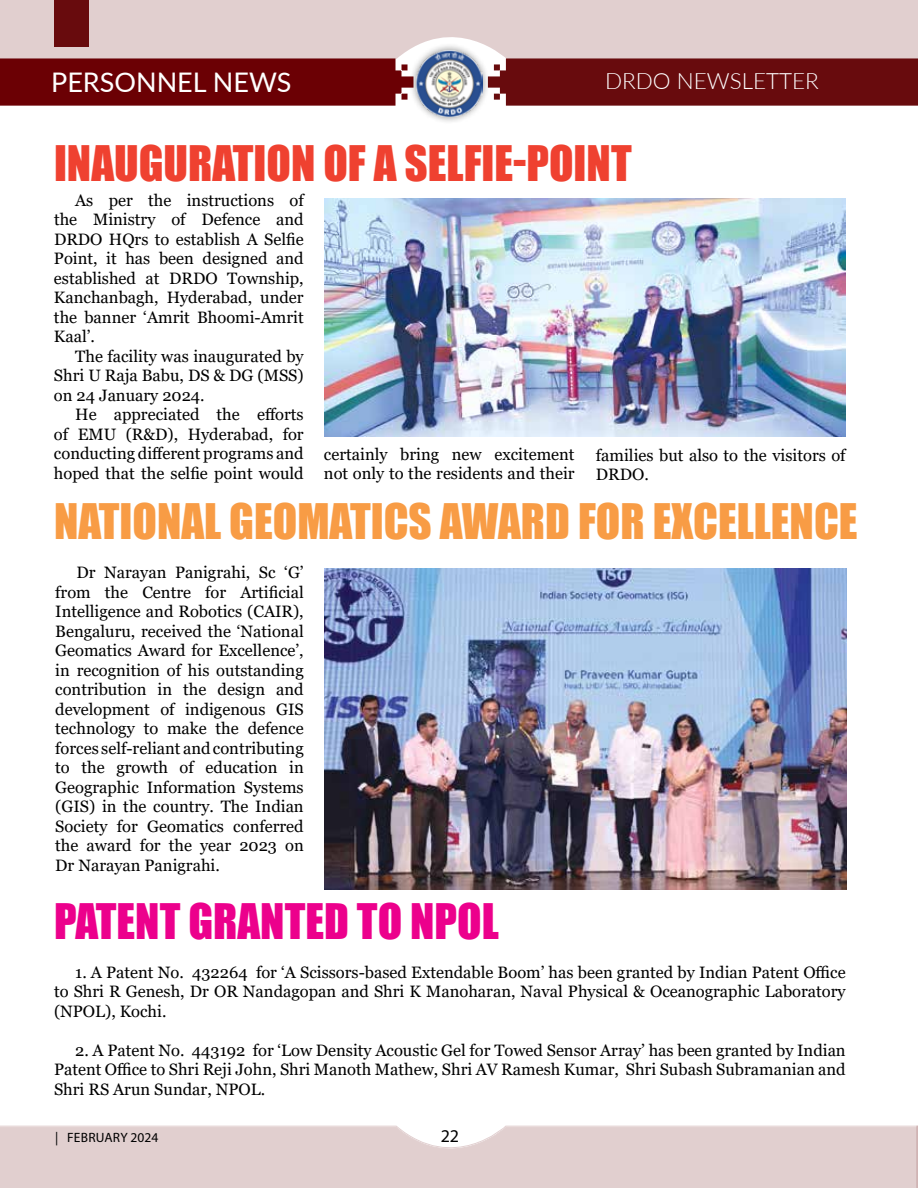
<style>
.page{position:relative;width:918px;height:1188px;background:#fff}
.page>*{position:absolute;margin:0;border:0;box-sizing:border-box;transform-origin:0 0}
.t1{font:45px "Impact";color:#f89c45}
.t2{font:45px "Impact";color:#ef4130}
.t3{font:45px "Impact";color:#ec008c}
.t4{font:27px "Lato";color:#fff}
.t5{font:300 22.5px "Lato";color:#fff}
.t6{font:18px "Myriad Pro";color:#000}
.t7{font:16.5px/19.5px "Georgia";color:#000;text-align:justify}
.t8{font:13.5px "Myriad Pro";letter-spacing:.015em;color:#000}
</style>
<div class="page">
<div style="left:0;top:59px;width:409px;height:47px;background:#6b0004"></div>
<div style="left:491px;top:59px;width:427px;height:47px;background:#680b0d"></div>
<div style="left:0;top:0;width:918px;height:59px;background:#e1cfcf"></div>
<svg style="left:0;top:1125px;width:916px;height:2px"></svg>
<div style="left:0;top:1127px;width:916px;height:61px;background:#e1cfcf"></div>
<svg style="left:916px;top:1125px;width:2px;height:63px"></svg>
<div style="left:409px;top:43px;width:82px;height:82px;background:#000;opacity:.5"></div>
<img style="left:417px;top:51px;width:66px;height:66px">
<div style="left:55px;top:0;width:34px;height:46px;background:#680b0d"></div>
<img style="left:325px;top:569px;width:522px;height:321px">
<img style="left:324px;top:199px;width:522px;height:237px">
<h2 class="t4" style="left:51px;top:63px;width:242px">PERSONNEL NEWS</h2>
<h3 class="t5" style="left:605px;top:65px;width:215px">DRDO NEWSLETTER</h3>
<h1 class="t2" style="left:54px;top:129px;width:579px">INAUGURATION OF A SELFIE-POINT</h1>
<p class="t7" style="left:54px;top:191px;width:251px;text-indent:21px">As per the instructions of the Ministry of Defence and DRDO HQrs to establish A Selfie Point, it has been designed and established at DRDO Township, Kanchanbagh, Hyderabad, under the banner ‘Amrit Bhoomi-Amrit Kaal’.</p>
<p class="t7" style="left:54px;top:347px;width:251px;text-indent:21px">The facility was inaugurated by Shri U Raja Babu, DS &amp; DG (MSS) on 24 January 2024.</p>
<p class="t7" style="left:54px;top:405px;width:251px;text-indent:21px">He appreciated the efforts of EMU (R&amp;D), Hyderabad, for conducting different programs and hoped that the selfie point would</p>
<p class="t7" style="left:324px;top:445px;width:252px">certainly bring new excitement not only to the residents and their</p>
<p class="t7" style="left:596px;top:446px;width:251px">families but also to the visitors of<br>DRDO.</p>
<h1 class="t1" style="left:54px;top:487px;width:805px">NATIONAL GEOMATICS AWARD FOR EXCELLENCE</h1>
<p class="t7" style="left:55px;top:563px;width:250px;text-indent:21px">Dr Narayan Panigrahi, Sc ‘G’ from the Centre for Artificial Intelligence and Robotics (CAIR), Bengaluru, received the ‘National Geomatics Award for Excellence’, in recognition of his outstanding contribution in the design and development of indigenous GIS technology to make the defence forces self-reliant and contributing to the growth of education in Geographic Information Systems (GIS) in the country. The Indian Society for Geomatics conferred the award for the year 2023 on Dr Narayan Panigrahi.</p>
<h1 class="t3" style="left:54px;top:886px;width:446px">PATENT GRANTED TO NPOL</h1>
<p class="t7" style="left:54px;top:963px;width:793px;text-indent:21px">1. A Patent No. 432264 for ‘A Scissors-based Extendable Boom’ has been granted by Indian Patent Office to Shri R Genesh, Dr OR Nandagopan and Shri K Manoharan, Naval Physical &amp; Oceanographic Laboratory (NPOL), Kochi.</p>
<p class="t7" style="left:54px;top:1041px;width:793px;text-indent:21px">2. A Patent No. 443192 for ‘Low Density Acoustic Gel for Towed Sensor Array’ has been granted by Indian Patent Office to Shri Reji John, Shri Manoth Mathew, Shri AV Ramesh Kumar, Shri Subash Subramanian and Shri RS Arun Sundar, NPOL.</p>
<p class="t8" style="left:55px;top:1129px;width:105px">| FEBRUARY 2024</p>
<p class="t6" style="left:441px;top:1125px;width:20px">22</p>
</div>
